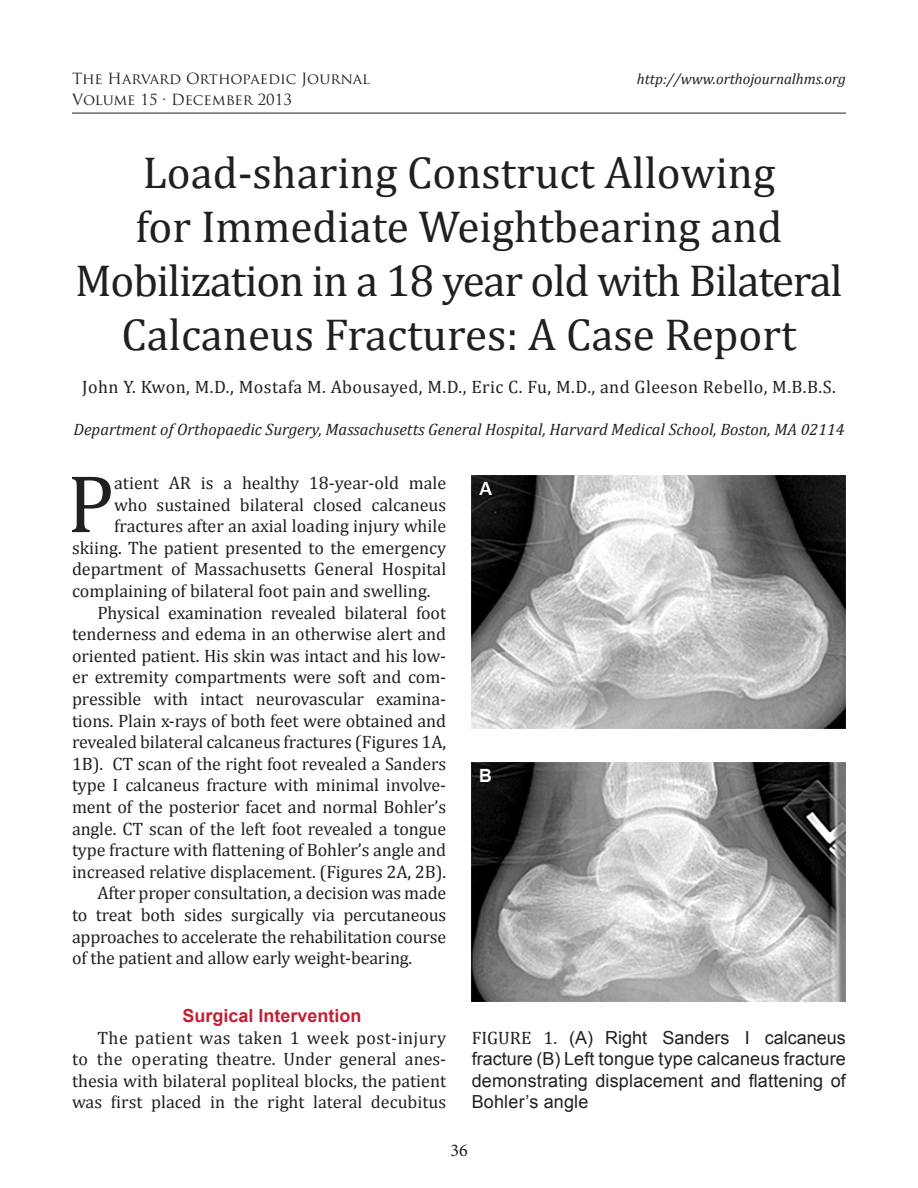
<style>
.page{position:relative;width:918px;height:1188px;background:#fff}
.page>*{position:absolute;margin:0;border:0;box-sizing:border-box;transform-origin:0 0}
.Body_Text{font:82.8px "Cambria";color:#231f20}
.t1{font:45px/54px "Cambria";color:#231f20;text-align:center}
.Body_Text-2{font:18px/21.6px "Cambria";color:#231f20;text-align:justify}
.t2{font:18px/21.6px "Arial";letter-spacing:.01em;color:#231f20;text-align:justify}
.Body_Text-3{font:18px "Cambria";letter-spacing:.025em;color:#231f20}
.Body_Text-4{font:700 18px "Arial";color:#c42032}
.t3{font:18px "Minion Pro";color:#231f20}
.t4{font:italic 16.5px "Cambria";color:#231f20}
.t5{font:15px/21px "Trajan Pro";color:#231f20}
.t6{font:italic 15px "Cambria";color:#231f20}
.s1{font-family:"Cambria"}
</style>
<div class="page">
<hr style="left:72px;top:113px;width:774px;height:1px;background:#231f20">
<img style="left:472px;top:475px;width:374px;height:254px">
<img style="left:472px;top:762px;width:374px;height:240px">
<p class="t5" style="left:72px;top:68px;width:300px">The Harvard Orthopaedic Journal<br>Volume 15 · December 2013</p>
<p class="t6" style="left:637px;top:69px;width:211px">http://www.orthojournalhms.org</p>
<p class="t1" style="left:75px;top:145px;width:769px">Load-sharing Construct Allowing<br>for Immediate Weightbearing and Mobilization in a 18 year old with Bilateral Calcaneus Fractures: A Case Report</p>
<p class="Body_Text-3" style="left:82px;top:376px;width:755px">John Y. Kwon, M.D., Mostafa M. Abousayed, M.D., Eric C. Fu, M.D., and Gleeson Rebello, M.B.B.S.</p>
<p class="t4" style="left:73px;top:417px;width:773px">Department of Orthopaedic Surgery, Massachusetts General Hospital, Harvard Medical School, Boston, MA 02114</p>
<p class="Body_Text" style="left:67px;top:455px;width:49px">P</p>
<p class="Body_Text-2" style="left:114px;top:472px;width:334px">atient AR is a healthy 18-year-old male</p>
<p class="Body_Text-2" style="left:114px;top:493px;width:334px">who sustained bilateral closed calcaneus</p>
<p class="Body_Text-2" style="left:114px;top:515px;width:334px">fractures after an axial loading injury while</p>
<p class="Body_Text-2" style="left:72px;top:537px;width:376px">skiing. The patient presented to the emergency</p>
<p class="Body_Text-2" style="left:72px;top:558px;width:376px">department of Massachusetts General Hospital</p>
<p class="Body_Text-2" style="left:72px;top:580px;width:360px">complaining of bilateral foot pain and swelling.</p>
<p class="Body_Text-2" style="left:72px;top:601px;width:376px;text-indent:26px">Physical examination revealed bilateral foot tenderness and edema in an otherwise alert and oriented patient. His skin was intact and his low&shy;er extremity compartments were soft and com&shy;pressible with intact neurovascular examina&shy;tions. Plain x-rays of both feet were obtained and revealed bilateral calcaneus fractures (Figures 1A, 1B). CT scan of the right foot revealed a Sanders type I calcaneus fracture with minimal involve&shy;ment of the posterior facet and normal Bohler’s angle. CT scan of the left foot revealed a tongue type fracture with flattening of Bohler’s angle and increased relative displacement. (Figures 2A, 2B).</p>
<p class="Body_Text-2" style="left:72px;top:882px;width:376px;text-indent:26px">After proper consultation, a decision was made to treat both sides surgically via percutaneous approaches to accelerate the rehabilitation course of the patient and allow early weight-bearing.</p>
<p class="Body_Text-4" style="left:182px;top:1004px;width:181px">Surgical Intervention</p>
<p class="Body_Text-2" style="left:72px;top:1027px;width:376px;text-indent:26px">The patient was taken 1 week post-injury to the operating theatre. Under general anes&shy;thesia with bilateral popliteal blocks, the patient was first placed in the right lateral decubitus</p>
<p class="t2" style="left:472px;top:1027px;width:376px"><span class="s1">FIGURE 1.</span> (A) Right Sanders I calcaneus fracture (B) Left tongue type calcaneus fracture demonstrating displacement and flattening of Bohler’s angle</p>
<p class="t3" style="left:450px;top:1138px;width:19px">36</p>
</div>
